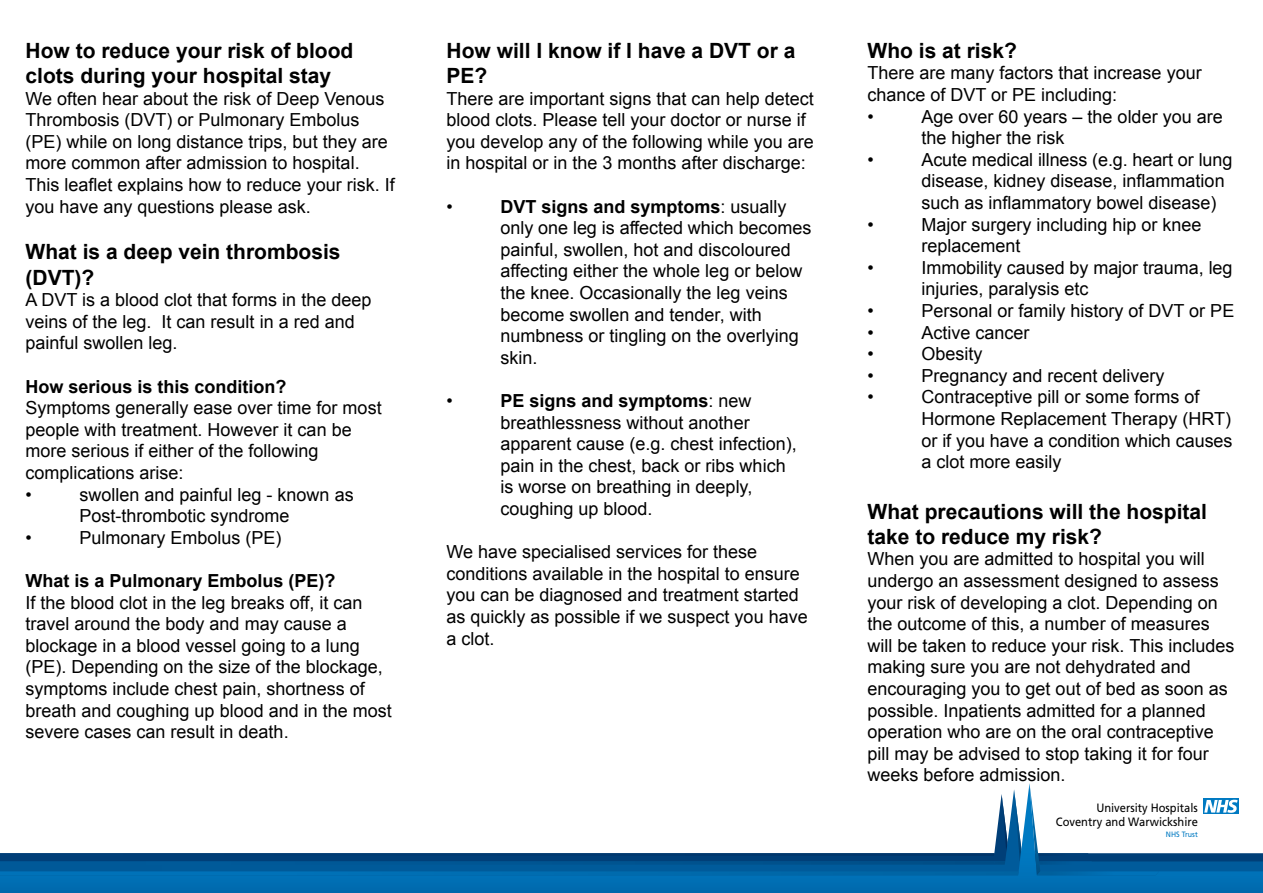
<style>
.page{position:relative;width:1263px;height:893px;background:#fff}
.page>*{position:absolute;margin:0;border:0;box-sizing:border-box;transform-origin:0 0}
.t1{font:700 21px/25.2px "Arial";color:#000}
.t2{font:18px/21.6px "Arial";color:#000}
.t3{font:700 18px "Arial";color:#000}
.t4{font:12px/13.6px "Frutiger";color:#000;text-align:right;scale:.92 1}
.t5{font:7.65px "Frutiger";color:#007ac2;scale:.92 1}
.s1{font-weight:700}
</style>
<div class="page">
<svg style="left:0;top:787px;width:1263px;height:106px"></svg>
<img style="left:1029px;top:783px;width:11px;height:92px">
<img style="left:1037px;top:871px;width:122px;height:4px">
<img style="left:0;top:871px;width:1019px;height:4px">
<p class="t1" style="left:26px;top:39px;width:329px">How to reduce your risk of blood clots during your hospital stay</p>
<p class="t2" style="left:26px;top:88px;width:371px">We often hear about the risk of Deep Venous Thrombosis (DVT) or Pulmonary Embolus (PE) while on long distance trips, but they are more common after admission to hospital.<br>This leaflet explains how to reduce your risk. If you have any questions please ask.</p>
<p class="t1" style="left:26px;top:240px;width:317px">What is a deep vein thrombosis (DVT)?</p>
<p class="t2" style="left:26px;top:289px;width:347px">A DVT is a blood clot that forms in the deep veins of the leg. It can result in a red and painful swollen leg.</p>
<p class="t3" style="left:26px;top:374px;width:263px">How serious is this condition?</p>
<p class="t2" style="left:26px;top:397px;width:358px">Symptoms generally ease over time for most people with treatment. However it can be more serious if either of the following complications arise:<br>•</p>
<p class="t2" style="left:80px;top:484px;width:276px">swollen and painful leg - known as<br>Post-thrombotic syndrome</p>
<p class="t2" style="left:26px;top:527px;width:8px">•</p>
<p class="t2" style="left:80px;top:527px;width:204px">Pulmonary Embolus (PE)</p>
<p class="t3" style="left:26px;top:569px;width:312px">What is a Pulmonary Embolus (PE)?</p>
<p class="t2" style="left:26px;top:592px;width:368px">If the blood clot in the leg breaks off, it can travel around the body and may cause a blockage in a blood vessel going to a lung (PE). Depending on the size of the blockage, symptoms include chest pain, shortness of breath and coughing up blood and in the most severe cases can result in death.</p>
<p class="t1" style="left:446px;top:39px;width:350px">How will I know if I have a DVT or a<br>PE?</p>
<p class="t2" style="left:446px;top:88px;width:369px">There are important signs that can help detect blood clots. Please tell your doctor or nurse if you develop any of the following while you are in hospital or in the 3 months after discharge:</p>
<p class="t2" style="left:446px;top:196px;width:8px">•</p>
<p class="t2" style="left:500px;top:196px;width:312px"><span class="s1">DVT signs and symptoms</span>: usually only one leg is affected which becomes painful, swollen, hot and discoloured affecting either the whole leg or below the knee. Occasionally the leg veins become swollen and tender, with numbness or tingling on the overlying skin.</p>
<p class="t2" style="left:446px;top:390px;width:8px">•</p>
<p class="t2" style="left:500px;top:390px;width:298px"><span class="s1">PE signs and symptoms</span>: new breathlessness without another apparent cause (e.g. chest infection), pain in the chest, back or ribs which is worse on breathing in deeply, coughing up blood.</p>
<p class="t2" style="left:446px;top:541px;width:363px">We have specialised services for these conditions available in the hospital to ensure you can be diagnosed and treatment started as quickly as possible if we suspect you have a clot.</p>
<p class="t1" style="left:867px;top:39px;width:151px">Who is at risk?</p>
<p class="t2" style="left:867px;top:62px;width:336px">There are many factors that increase your chance of DVT or PE including:<br>•</p>
<p class="t2" style="left:921px;top:106px;width:303px">Age over 60 years – the older you are the higher the risk</p>
<p class="t2" style="left:867px;top:149px;width:8px">•</p>
<p class="t2" style="left:921px;top:149px;width:312px">Acute medical illness (e.g. heart or lung disease, kidney disease, inflammation such as inflammatory bowel disease)</p>
<p class="t2" style="left:867px;top:214px;width:8px">•</p>
<p class="t2" style="left:921px;top:214px;width:282px">Major surgery including hip or knee replacement</p>
<p class="t2" style="left:867px;top:257px;width:8px">•</p>
<p class="t2" style="left:921px;top:257px;width:313px">Immobility caused by major trauma, leg injuries, paralysis etc</p>
<p class="t2" style="left:867px;top:300px;width:8px">•</p>
<p class="t2" style="left:921px;top:300px;width:314px">Personal or family history of DVT or PE</p>
<p class="t2" style="left:867px;top:322px;width:8px">•</p>
<p class="t2" style="left:921px;top:322px;width:110px">Active cancer</p>
<p class="t2" style="left:867px;top:343px;width:8px">•</p>
<p class="t2" style="left:921px;top:343px;width:63px">Obesity</p>
<p class="t2" style="left:867px;top:365px;width:8px">•</p>
<p class="t2" style="left:921px;top:365px;width:245px">Pregnancy and recent delivery</p>
<p class="t2" style="left:867px;top:386px;width:8px">•</p>
<p class="t2" style="left:921px;top:386px;width:313px">Contraceptive pill or some forms of<br>Hormone Replacement Therapy (HRT) or if you have a condition which causes a clot more easily</p>
<p class="t1" style="left:867px;top:499px;width:341px">What precautions will the hospital take to reduce my risk?</p>
<p class="t2" style="left:867px;top:548px;width:368px">When you are admitted to hospital you will undergo an assessment designed to assess your risk of developing a clot. Depending on the outcome of this, a number of measures will be taken to reduce your risk. This includes making sure you are not dehydrated and encouraging you to get out of bed as soon as possible. Inpatients admitted for a planned operation who are on the oral contraceptive pill may be advised to stop taking it for four weeks before admission.</p>
<p class="t4" style="left:1056px;top:801px;width:156px">University Hospitals<br>Coventry and Warwickshire</p>
<p class="t5" style="left:1166px;top:830px;width:36px">NHS Trust</p>
</div>
